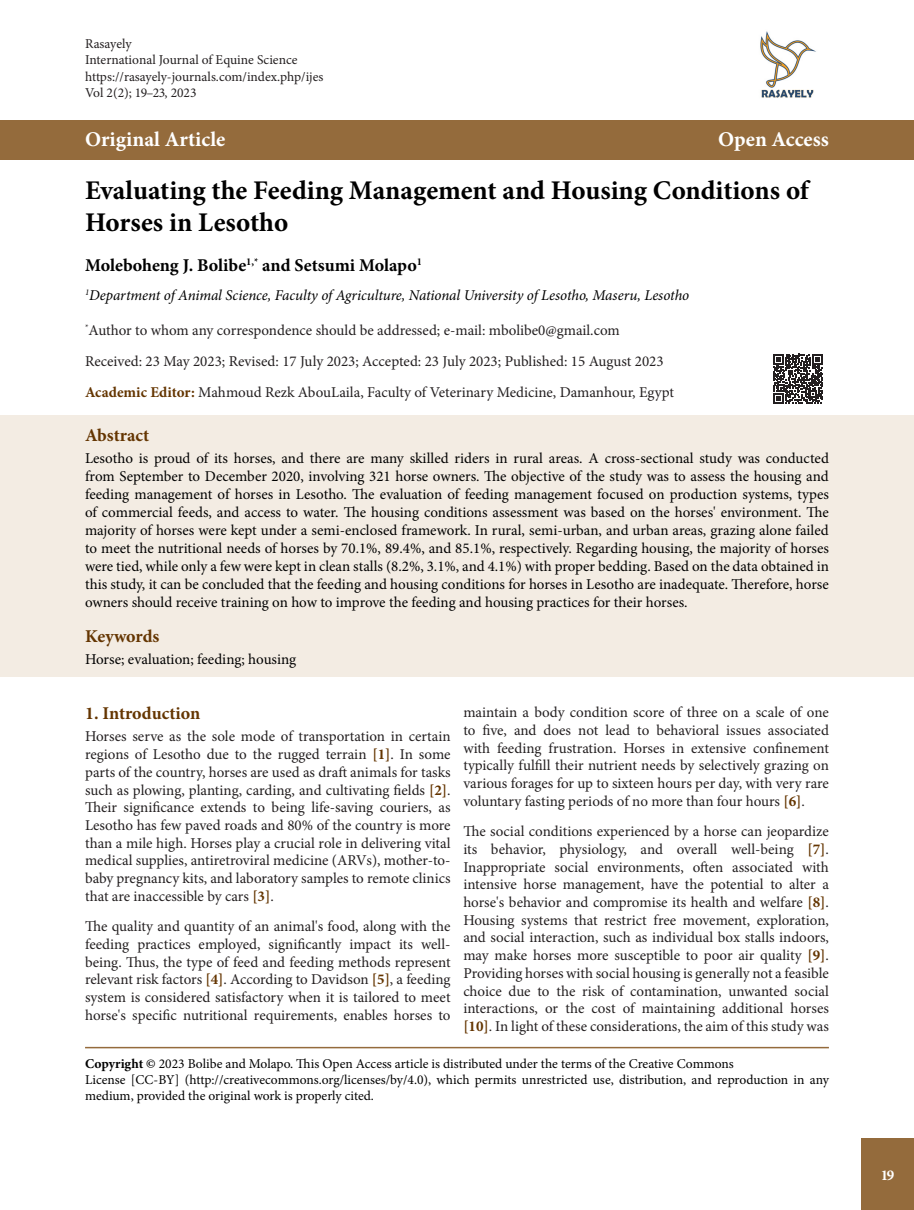
<style>
.page{position:relative;width:914px;height:1210px;background:#fff}
.page>*{position:absolute;margin:0;border:0;box-sizing:border-box;transform-origin:0 0}
.t1{font:700 27px/32.4px "Minion Pro";color:#000}
.t2{font:700 21px "Minion Pro";color:#fff}
.t3{font:700 18px "Minion Pro";color:#000}
.t4{font:700 18px "Minion Pro";letter-spacing:-.005em;color:#643501}
.t5{font:15px/17.7px "Minion Pro";color:#231f20;text-align:justify}
.t6{font:15px/18px "Minion Pro";letter-spacing:-.005em;color:#000;text-align:justify}
.t7{font:italic 15px "Minion Pro";letter-spacing:-.005em;color:#000}
.t8{font:700 15px "Minion Pro";color:#fff}
.t9{font:13.5px/16.2px "Minion Pro";color:#000}
.t10{font:13.5px/16.2px "Minion Pro";letter-spacing:-.005em;color:#231f20}
.s1{font-weight:700;color:#643501}
.s2{font-weight:700}
</style>
<div class="page">
<hr style="left:85px;top:1047px;width:744px;height:1px;background:#946b3c">
<div style="left:0;top:415px;width:914px;height:261px;background:#f3ece3"></div>
<div style="left:0;top:120px;width:914px;height:39px;background:#946b3c"></div>
<img style="left:760px;top:31px;width:56px;height:67px">
<div style="left:861px;top:1138px;width:53px;height:72px;background:#946b3c"></div>
<svg style="left:773px;top:354px;width:50px;height:50px"></svg>
<p class="t10" style="left:85px;top:36px;width:240px">Rasayely<br>International Journal of Equine Science https://rasayely-journals.com/index.php/ijes<br>Vol 2(2); 19–23, 2023</p>
<h2 class="t2" style="left:85px;top:124px;width:142px">Original Article</h2>
<h2 class="t2" style="left:718px;top:124px;width:112px">Open Access</h2>
<h1 class="t1" style="left:85px;top:173px;width:725px">Evaluating the Feeding Management and Housing Conditions of<br>Horses in Lesotho</h1>
<p class="t3" style="left:85px;top:253px;width:338px">Moleboheng J. Bolibe<sup>1,*</sup> and Setsumi Molapo<sup>1</sup></p>
<p class="t7" style="left:85px;top:285px;width:606px"><sup>1</sup>Department of Animal Science, Faculty of Agriculture, National University of Lesotho, Maseru, Lesotho</p>
<p class="t5" style="left:85px;top:315px;width:590px;line-height:30.8px;text-align:left"><sup>*</sup>Author to whom any correspondence should be addressed; e-mail: mbolibe0@gmail.com<br>Received: 23 May 2023; Revised: 17 July 2023; Accepted: 23 July 2023; Published: 15 August 2023<br><span class="s1">Academic Editor:</span> Mahmoud Rezk AbouLaila, Faculty of Veterinary Medicine, Damanhour, Egypt</p>
<p class="t4" style="left:85px;top:422px;width:66px">Abstract</p>
<p class="t6" style="left:85px;top:449px;width:745px">Lesotho is proud of its horses, and there are many skilled riders in rural areas. A cross-sectional study was conducted from September to December 2020, involving 321 horse owners. The objective of the study was to assess the housing and feeding management of horses in Lesotho. The evaluation of feeding management focused on production systems, types of commercial feeds, and access to water. The housing conditions assessment was based on the horses' environment. The majority of horses were kept under a semi-enclosed framework. In rural, semi-urban, and urban areas, grazing alone failed to meet the nutritional needs of horses by 70.1%, 89.4%, and 85.1%, respectively. Regarding housing, the majority of horses were tied, while only a few were kept in clean stalls (8.2%, 3.1%, and 4.1%) with proper bedding. Based on the data obtained in this study, it can be concluded that the feeding and housing conditions for horses in Lesotho are inadequate. Therefore, horse owners should receive training on how to improve the feeding and housing practices for their horses.</p>
<p class="t4" style="left:85px;top:623px;width:76px">Keywords</p>
<p class="t6" style="left:85px;top:650px;width:213px">Horse; evaluation; feeding; housing</p>
<p class="t4" style="left:85px;top:701px;width:117px">1. Introduction</p>
<p class="t5" style="left:85px;top:728px;width:367px">Horses serve as the sole mode of transportation in certain regions of Lesotho due to the rugged terrain <span class="s1">[1]</span>. In some parts of the country, horses are used as draft animals for tasks such as plowing, planting, carding, and cultivating fields <span class="s1">[2]</span>.<br>Their significance extends to being life-saving couriers, as Lesotho has few paved roads and 80% of the country is more than a mile high. Horses play a crucial role in delivering vital medical supplies, antiretroviral medicine (ARVs), mother-to&shy;baby pregnancy kits, and laboratory samples to remote clinics that are inaccessible by cars <span class="s1">[3]</span>.</p>
<p class="t5" style="left:85px;top:917px;width:367px">The quality and quantity of an animal's food, along with the feeding practices employed, significantly impact its well&shy;being. Thus, the type of feed and feeding methods represent relevant risk factors <span class="s1">[4]</span>. According to Davidson <span class="s1">[5]</span>, a feeding system is considered satisfactory when it is tailored to meet horse's specific nutritional requirements, enables horses to</p>
<p class="t5" style="left:463px;top:704px;width:367px">maintain a body condition score of three on a scale of one to five, and does not lead to behavioral issues associated with feeding frustration. Horses in extensive confinement typically fulfill their nutrient needs by selectively grazing on various forages for up to sixteen hours per day, with very rare voluntary fasting periods of no more than four hours <span class="s1">[6]</span>.</p>
<p class="t5" style="left:463px;top:822px;width:367px">The social conditions experienced by a horse can jeopardize its behavior, physiology, and overall well-being <span class="s1">[7]</span>.<br>Inappropriate social environments, often associated with intensive horse management, have the potential to alter a horse's behavior and compromise its health and welfare <span class="s1">[8]</span>.<br>Housing systems that restrict free movement, exploration, and social interaction, such as individual box stalls indoors, may make horses more susceptible to poor air quality <span class="s1">[9]</span>.<br>Providing horses with social housing is generally not a feasible choice due to the risk of contamination, unwanted social interactions, or the cost of maintaining additional horses <span class="s1">[10]</span>. In light of these considerations, the aim of this study was</p>
<p class="t9" style="left:85px;top:1055px;width:745px"><span class="s2">Copyright ©</span> 2023 Bolibe and Molapo. This Open Access article is distributed under the terms of the Creative Commons<br>License [CC-BY] (http://creativecommons.org/licenses/by/4.0), which permits unrestricted use, distribution, and reproduction in any medium, provided the original work is properly cited.</p>
<p class="t8" style="left:880px;top:1164px;width:15px">19</p>
</div>
